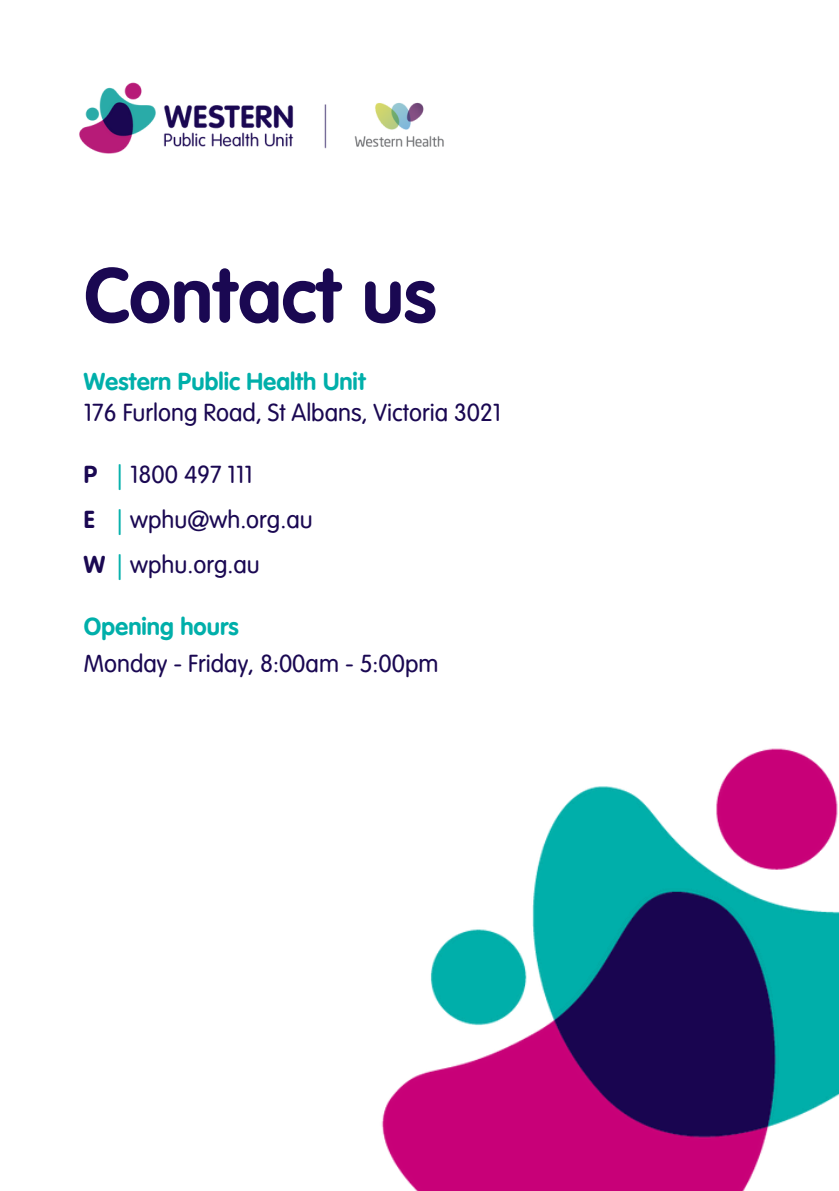
<style>
.page{position:relative;width:839px;height:1191px;background:#fff}
.page>*{position:absolute;margin:0;border:0;box-sizing:border-box;transform-origin:0 0}
.t1{font:700 76px "VAG Rounded Next";color:#1a0852}
.t2{font:24px "VAG Rounded Next";color:#1a0852}
.t3{font:700 24px "VAG Rounded Next";color:#00afaa}
.t4{font:700 24px "VAG Rounded Next";color:#1a0852}
.s1{color:#00afaa}
</style>
<div class="page">
<img style="left:79px;top:82px;width:365px;height:72px">
<img style="left:381px;top:748px;width:457px;height:443px">
<p class="t1" style="left:84px;top:242px;width:354px">Contact us</p>
<h2 class="t3" style="left:84px;top:365px;width:283px">Western Public Health Unit</h2>
<p class="t2" style="left:84px;top:396px;width:419px">176 Furlong Road, St Albans, Victoria 3021</p>
<p class="t4" style="left:84px;top:458px;width:15px">P</p>
<p class="t4" style="left:84px;top:503px;width:13px">E</p>
<p class="t4" style="left:84px;top:547px;width:23px">W</p>
<p class="t2" style="left:117px;top:458px;width:137px"><span class="s1">|</span> 1800 497 111</p>
<p class="t2" style="left:117px;top:503px;width:197px"><span class="s1">|</span> wphu@wh.org.au</p>
<p class="t2" style="left:117px;top:547px;width:144px"><span class="s1">|</span> wphu.org.au</p>
<p class="t3" style="left:84px;top:610px;width:156px">Opening hours</p>
<h2 class="t2" style="left:84px;top:647px;width:356px">Monday - Friday, 8:00am - 5:00pm</h2>
</div>
